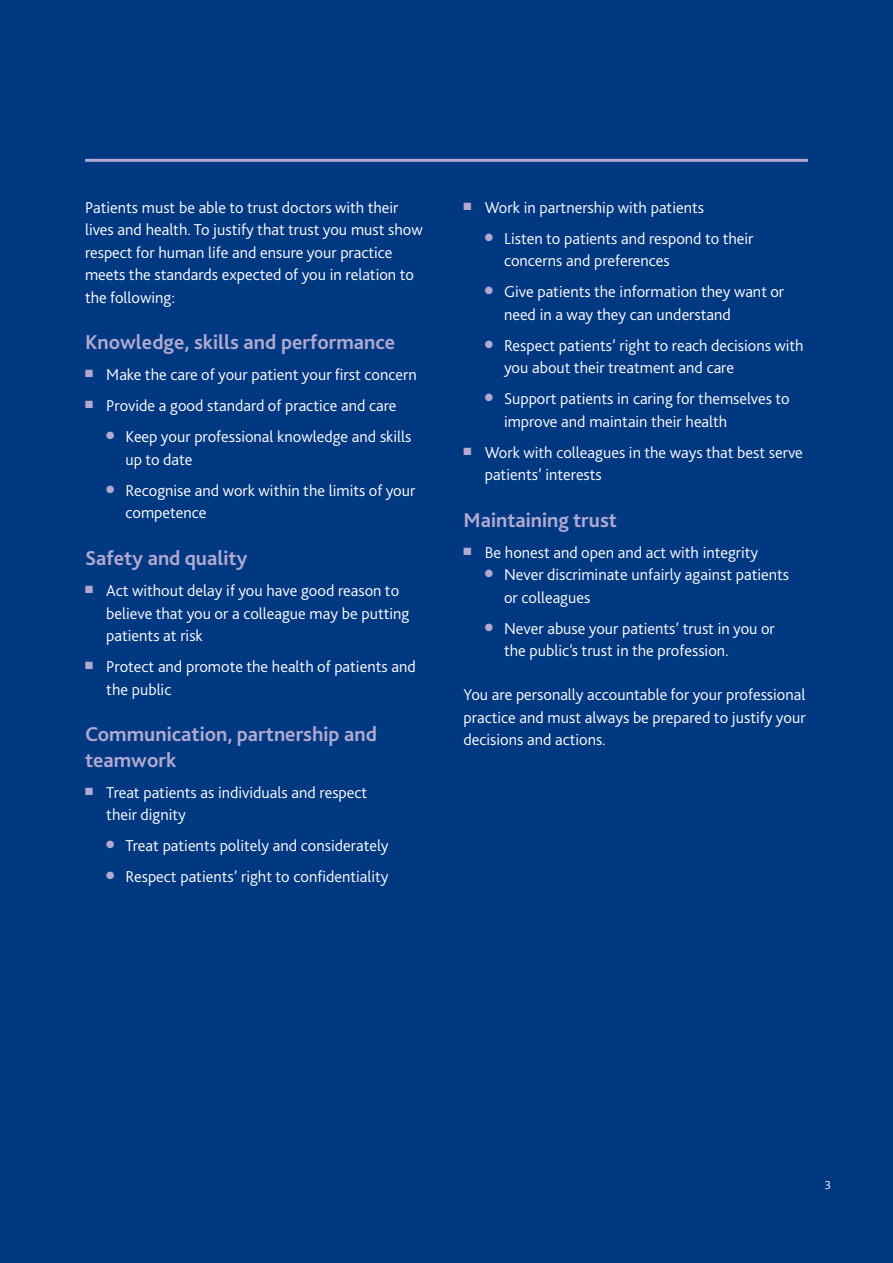
<style>
.page{position:relative;width:893px;height:1263px;background:#003882}
.page>*{position:absolute;margin:0;border:0;box-sizing:border-box;transform-origin:0 0}
.t1{font:700 21px/25.5px "Bliss 2";color:#b1a9d0}
.t2{font:300 16.5px/22.5px "Bliss 2";color:#fff}
.t3{font:300 12px "Bliss 2";color:#fff}
</style>
<div class="page">
<hr style="left:85px;top:159px;width:723px;height:3px;background:#b1a9d0">
<p class="t2" style="left:85px;top:195px;width:339px">Patients must be able to trust doctors with their lives and health. To justify that trust you must show respect for human life and ensure your practice meets the standards expected of you in relation to the following:</p>
<p class="t1" style="left:85px;top:329px;width:312px">Knowledge, skills and performance</p>
<p class="t2" style="left:85px;top:363px;width:333px"><sup>■</sup> Make the care of your patient your first concern</p>
<p class="t2" style="left:85px;top:394px;width:313px"><sup>■</sup> Provide a good standard of practice and care</p>
<p class="t2" style="left:126px;top:425px;width:287px;text-indent:-19px"><sup>●</sup> Keep your professional knowledge and skills up to date</p>
<p class="t2" style="left:126px;top:479px;width:291px;text-indent:-19px"><sup>●</sup> Recognise and work within the limits of your competence</p>
<p class="t1" style="left:85px;top:545px;width:164px">Safety and quality</p>
<p class="t2" style="left:106px;top:579px;width:305px;text-indent:-21px"><sup>■</sup> Act without delay if you have good reason to believe that you or a colleague may be putting patients at risk</p>
<p class="t2" style="left:106px;top:655px;width:311px;text-indent:-21px"><sup>■</sup> Protect and promote the health of patients and the public</p>
<p class="t1" style="left:85px;top:721px;width:294px">Communication, partnership and teamwork</p>
<p class="t2" style="left:106px;top:781px;width:262px;text-indent:-21px"><sup>■</sup> Treat patients as individuals and respect their dignity</p>
<p class="t2" style="left:106px;top:834px;width:284px"><sup>●</sup> Treat patients politely and considerately</p>
<p class="t2" style="left:106px;top:865px;width:284px"><sup>●</sup> Respect patients’ right to confidentiality</p>
<p class="t2" style="left:463px;top:195px;width:242px"><sup>■</sup> Work in partnership with patients</p>
<p class="t2" style="left:504px;top:226px;width:251px;text-indent:-19px"><sup>●</sup> Listen to patients and respond to their concerns and preferences</p>
<p class="t2" style="left:504px;top:280px;width:282px;text-indent:-19px"><sup>●</sup> Give patients the information they want or need in a way they can understand</p>
<p class="t2" style="left:504px;top:333px;width:301px;text-indent:-19px"><sup>●</sup> Respect patients’ right to reach decisions with you about their treatment and care</p>
<p class="t2" style="left:504px;top:387px;width:287px;text-indent:-19px"><sup>●</sup> Support patients in caring for themselves to improve and maintain their health</p>
<p class="t2" style="left:485px;top:440px;width:320px;text-indent:-21px"><sup>■</sup> Work with colleagues in the ways that best serve patients’ interests</p>
<p class="t1" style="left:463px;top:507px;width:155px">Maintaining trust</p>
<p class="t2" style="left:463px;top:541px;width:296px"><sup>■</sup> Be honest and open and act with integrity</p>
<p class="t2" style="left:504px;top:563px;width:287px;text-indent:-19px"><sup>●</sup> Never discriminate unfairly against patients or colleagues</p>
<p class="t2" style="left:504px;top:617px;width:272px;text-indent:-19px"><sup>●</sup> Never abuse your patients’ trust in you or the public’s trust in the profession.</p>
<p class="t2" style="left:463px;top:683px;width:344px;text-align:justify">You are personally accountable for your professional practice and must always be prepared to justify your decisions and actions.</p>
<p class="t3" style="left:825px;top:1177px;width:8px">3</p>
</div>
